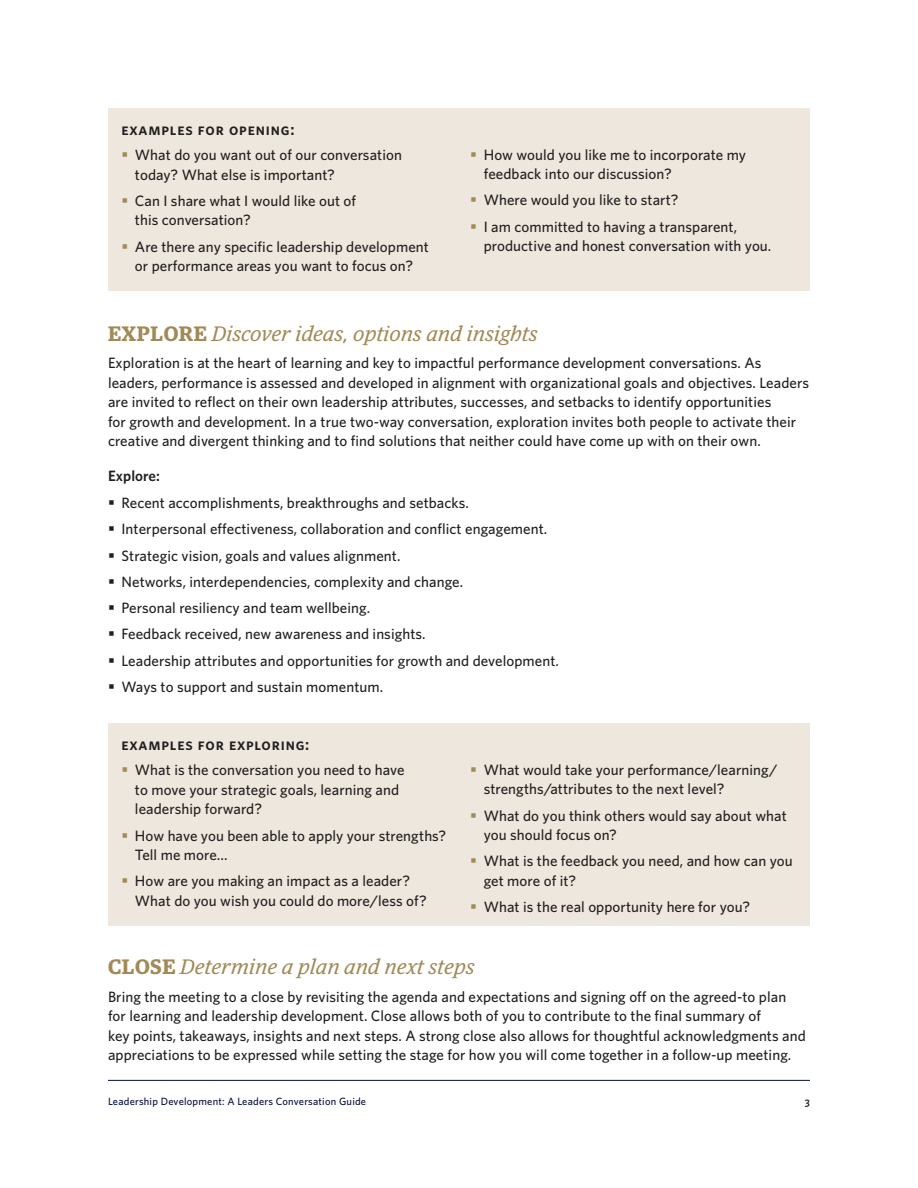
<style>
.page{position:relative;width:918px;height:1188px;background:#fff}
.page>*{position:absolute;margin:0;border:0;box-sizing:border-box;transform-origin:0 0}
.t1{font:italic 21px "Guardian Egyp";letter-spacing:.025em;color:#a18a57}
.t2{font:600 16.5px "Whitney";letter-spacing:.05em;color:#231f20}
.t3{font:500 15px/19.5px "Whitney";letter-spacing:.005em;color:#231f20}
.t4{font:600 15px "Whitney";color:#231f20}
.t5{font:500 10.5px "Whitney";letter-spacing:.02em;color:#08103b}
.t6{font:600 10.5px "Whitney";color:#231f20}
.s1{font-weight:600;font-style:normal}
</style>
<div class="page">
<hr style="left:108px;top:1080px;width:702px;height:1px;background:#08103b">
<div style="left:108px;top:108px;width:702px;height:182px;background:#ede7dd"></div>
<div style="left:108px;top:723px;width:702px;height:203px;background:#ede7dd"></div>
<p class="t2" style="left:122px;top:118px;width:175px">examples for opening:</p>
<p class="t3" style="left:135px;top:145px;width:269px">What do you want out of our conversation today? What else is important?</p>
<p class="t3" style="left:135px;top:191px;width:223px">Can I share what I would like out of this conversation?</p>
<p class="t3" style="left:135px;top:237px;width:295px">Are there any specific leadership development or performance areas you want to focus on?</p>
<p class="t3" style="left:484px;top:145px;width:264px">How would you like me to incorporate my feedback into our discussion?</p>
<p class="t3" style="left:484px;top:187px;width:255px;line-height:26.2px">Where would you like to start?<br>I am committed to having a transparent,</p>
<p class="t3" style="left:484px;top:236px;width:289px">productive and honest conversation with you.</p>
<h1 class="t1" style="left:108px;top:319px;width:431px"><span class="s1">EXPLORE</span> Discover ideas, options and insights</h1>
<p class="t3" style="left:108px;top:353px;width:702px">Exploration is at the heart of learning and key to impactful performance development conversations. As leaders, performance is assessed and developed in alignment with organizational goals and objectives. Leaders are invited to reflect on their own leadership attributes, successes, and setbacks to identify opportunities<br>for growth and development. In a true two-way conversation, exploration invites both people to activate their creative and divergent thinking and to find solutions that neither could have come up with on their own.</p>
<p class="t4" style="left:108px;top:465px;width:54px">Explore:</p>
<p class="t3" style="left:122px;top:490px;width:439px;line-height:26.2px">Recent accomplishments, breakthroughs and setbacks.<br>Interpersonal effectiveness, collaboration and conflict engagement.<br>Strategic vision, goals and values alignment.<br>Networks, interdependencies, complexity and change.<br>Personal resiliency and team wellbeing.<br>Feedback received, new awareness and insights.<br>Leadership attributes and opportunities for growth and development.<br>Ways to support and sustain momentum.</p>
<p class="t2" style="left:122px;top:733px;width:189px">examples for exploring:</p>
<p class="t3" style="left:135px;top:760px;width:271px">What is the conversation you need to have to move your strategic goals, learning and leadership forward?</p>
<p class="t3" style="left:135px;top:825px;width:313px">How have you been able to apply your strengths?<br>Tell me more…</p>
<p class="t3" style="left:135px;top:871px;width:293px">How are you making an impact as a leader?<br>What do you wish you could do more/less of?</p>
<p class="t3" style="left:484px;top:760px;width:295px">What would take your performance/learning/ strengths/attributes to the next level?</p>
<p class="t3" style="left:484px;top:806px;width:305px">What do you think others would say about what you should focus on?</p>
<p class="t3" style="left:484px;top:851px;width:311px">What is the feedback you need, and how can you get more of it?</p>
<p class="t3" style="left:484px;top:897px;width:268px">What is the real opportunity here for you?</p>
<h1 class="t1" style="left:108px;top:953px;width:368px"><span class="s1">CLOSE</span> Determine a plan and next steps</h1>
<p class="t3" style="left:108px;top:987px;width:699px">Bring the meeting to a close by revisiting the agenda and expectations and signing off on the agreed-to plan for learning and leadership development. Close allows both of you to contribute to the final summary of<br>key points, takeaways, insights and next steps. A strong close also allows for thoughtful acknowledgments and appreciations to be expressed while setting the stage for how you will come together in a follow-up meeting.</p>
<p class="t5" style="left:108px;top:1094px;width:260px">Leadership Development: A Leaders Conversation Guide</p>
<p class="t6" style="left:805px;top:1094px;width:7px">3</p>
</div>
